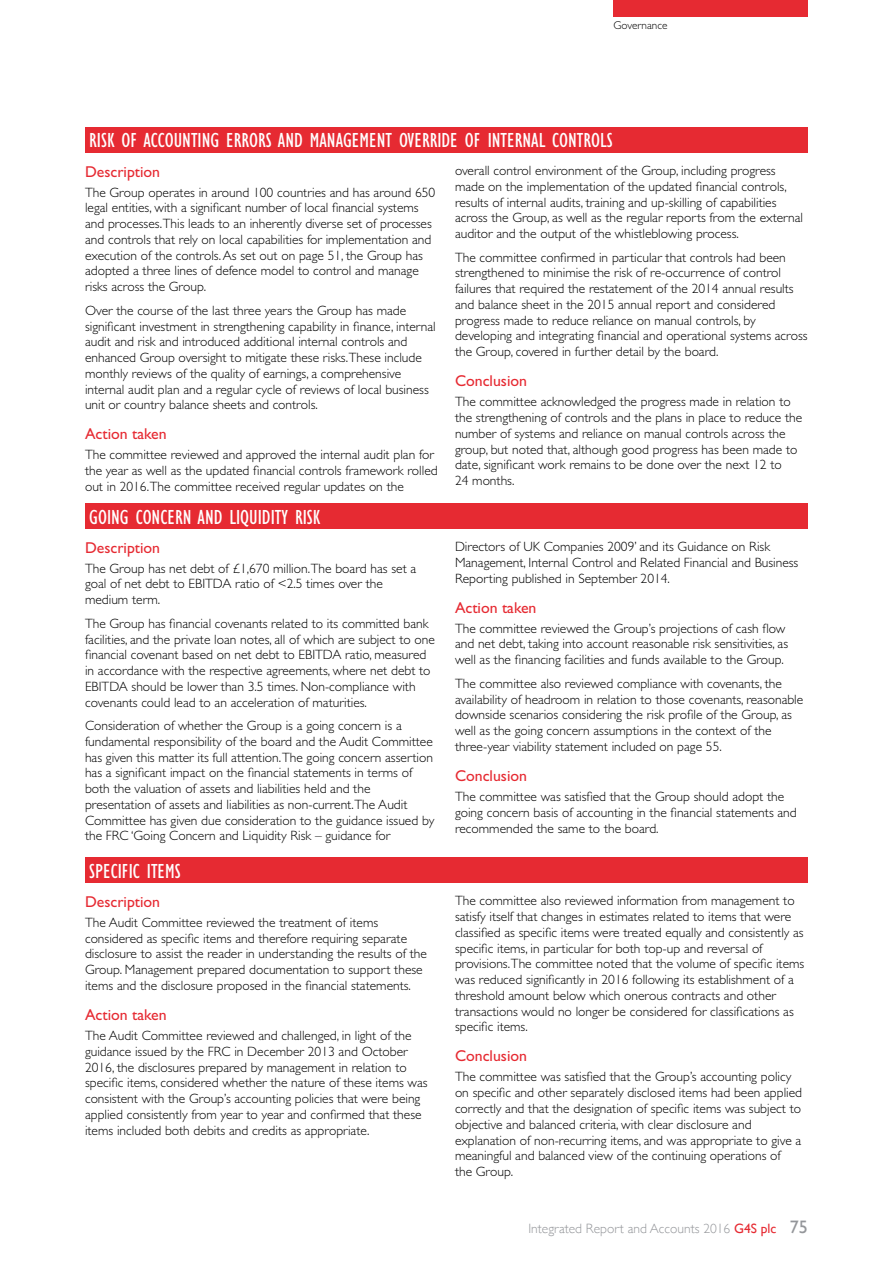
<style>
.page{position:relative;width:893px;height:1263px;background:#fff}
.page>*{position:absolute;margin:0;border:0;box-sizing:border-box;transform-origin:0 0}
.t1{font:condensed 21px "Gill Sans Std";color:#fff}
.t2{font:15.75px "Gill Sans Std";color:#e62a32}
.t3{font:300 13.5px/15.8px "Gill Sans Std";color:#000}
.t4{font:300 13.5px "Gill Sans";color:#94969a}
.t5{font:300 11.25px "Gill Sans Std";color:#000}
.s1{font-weight:400;color:#e62a32}
.s2{font-weight:400;font-size:18px}
</style>
<div class="page">
<div style="left:85px;top:128px;width:723px;height:25px;background:#e62a32"></div>
<div style="left:85px;top:504px;width:723px;height:25px;background:#e62a32"></div>
<div style="left:85px;top:858px;width:723px;height:25px;background:#e62a32"></div>
<div style="left:613px;top:0;width:195px;height:17px;background:#e62a32"></div>
<p class="t5" style="left:613px;top:19px;width:55px">Governance</p>
<h1 class="t1" style="left:89px;top:129px;width:525px">RISK OF ACCOUNTING ERRORS AND MANAGEMENT OVERRIDE OF INTERNAL CONTROLS</h1>
<p class="t2" style="left:85px;top:162px;width:77px">Description</p>
<p class="t3" style="left:85px;top:184px;width:352px">The Group operates in around 100 countries and has around 650 legal entities, with a significant number of local financial systems and processes.This leads to an inherently diverse set of processes and controls that rely on local capabilities for implementation and execution of the controls. As set out on page 51, the Group has adopted a three lines of defence model to control and manage risks across the Group.</p>
<p class="t3" style="left:85px;top:302px;width:352px">Over the course of the last three years the Group has made significant investment in strengthening capability in finance, internal audit and risk and introduced additional internal controls and enhanced Group oversight to mitigate these risks.These include monthly reviews of the quality of earnings, a comprehensive internal audit plan and a regular cycle of reviews of local business unit or country balance sheets and controls.</p>
<p class="t2" style="left:85px;top:425px;width:83px">Action taken</p>
<p class="t3" style="left:85px;top:447px;width:354px">The committee reviewed and approved the internal audit plan for the year as well as the updated financial controls framework rolled out in 2016.The committee received regular updates on the</p>
<h1 class="t1" style="left:89px;top:505px;width:232px">GOING CONCERN AND LIQUIDITY RISK</h1>
<p class="t2" style="left:85px;top:538px;width:77px">Description</p>
<p class="t3" style="left:85px;top:560px;width:333px">The Group has net debt of £1,670 million.The board has set a goal of net debt to EBITDA ratio of &lt;2.5 times over the medium term.</p>
<p class="t3" style="left:85px;top:615px;width:351px">The Group has financial covenants related to its committed bank facilities, and the private loan notes, all of which are subject to one financial covenant based on net debt to EBITDA ratio, measured in accordance with the respective agreements, where net debt to EBITDA should be lower than 3.5 times. Non-compliance with covenants could lead to an acceleration of maturities.</p>
<p class="t3" style="left:85px;top:718px;width:351px">Consideration of whether the Group is a going concern is a fundamental responsibility of the board and the Audit Committee has given this matter its full attention.The going concern assertion has a significant impact on the financial statements in terms of both the valuation of assets and liabilities held and the presentation of assets and liabilities as non-current.The Audit Committee has given due consideration to the guidance issued by the FRC ‘Going Concern and Liquidity Risk – guidance for</p>
<h1 class="t1" style="left:89px;top:859px;width:93px">SPECIFIC ITEMS</h1>
<p class="t2" style="left:85px;top:892px;width:77px">Description</p>
<p class="t3" style="left:85px;top:915px;width:343px">The Audit Committee reviewed the treatment of items considered as specific items and therefore requiring separate disclosure to assist the reader in understanding the results of the Group. Management prepared documentation to support these items and the disclosure proposed in the financial statements.</p>
<p class="t2" style="left:85px;top:1006px;width:83px">Action taken</p>
<p class="t3" style="left:85px;top:1028px;width:344px">The Audit Committee reviewed and challenged, in light of the guidance issued by the FRC in December 2013 and October 2016, the disclosures prepared by management in relation to specific items, considered whether the nature of these items was consistent with the Group’s accounting policies that were being applied consistently from year to year and confirmed that these items included both debits and credits as appropriate.</p>
<p class="t3" style="left:455px;top:163px;width:349px">overall control environment of the Group, including progress made on the implementation of the updated financial controls, results of internal audits, training and up-skilling of capabilities across the Group, as well as the regular reports from the external auditor and the output of the whistleblowing process.</p>
<p class="t3" style="left:455px;top:249px;width:354px">The committee confirmed in particular that controls had been strengthened to minimise the risk of re-occurrence of control failures that required the restatement of the 2014 annual results and balance sheet in the 2015 annual report and considered progress made to reduce reliance on manual controls, by developing and integrating financial and operational systems across the Group, covered in further detail by the board.</p>
<p class="t2" style="left:455px;top:372px;width:74px">Conclusion</p>
<p class="t3" style="left:455px;top:394px;width:349px">The committee acknowledged the progress made in relation to the strengthening of controls and the plans in place to reduce the number of systems and reliance on manual controls across the group, but noted that, although good progress has been made to date, significant work remains to be done over the next 12 to<br>24 months.</p>
<p class="t3" style="left:455px;top:539px;width:345px">Directors of UK Companies 2009’ and its Guidance on Risk<br>Management, Internal Control and Related Financial and Business<br>Reporting published in September 2014.</p>
<p class="t2" style="left:455px;top:598px;width:83px">Action taken</p>
<p class="t3" style="left:455px;top:620px;width:335px">The committee reviewed the Group’s projections of cash flow and net debt, taking into account reasonable risk sensitivities, as well as the financing facilities and funds available to the Group.</p>
<p class="t3" style="left:455px;top:676px;width:350px">The committee also reviewed compliance with covenants, the availability of headroom in relation to those covenants, reasonable downside scenarios considering the risk profile of the Group, as well as the going concern assumptions in the context of the three-year viability statement included on page 55.</p>
<p class="t2" style="left:455px;top:767px;width:74px">Conclusion</p>
<p class="t3" style="left:455px;top:789px;width:343px">The committee was satisfied that the Group should adopt the going concern basis of accounting in the financial statements and recommended the same to the board.</p>
<p class="t3" style="left:455px;top:893px;width:351px">The committee also reviewed information from management to satisfy itself that changes in estimates related to items that were classified as specific items were treated equally and consistently as specific items, in particular for both top-up and reversal of provisions.The committee noted that the volume of specific items was reduced significantly in 2016 following its establishment of a threshold amount below which onerous contracts and other transactions would no longer be considered for classifications as specific items.</p>
<p class="t2" style="left:455px;top:1047px;width:74px">Conclusion</p>
<p class="t3" style="left:455px;top:1069px;width:349px">The committee was satisfied that the Group’s accounting policy on specific and other separately disclosed items had been applied correctly and that the designation of specific items was subject to objective and balanced criteria, with clear disclosure and explanation of non-recurring items, and was appropriate to give a meaningful and balanced view of the continuing operations of<br>the Group.</p>
<p class="t4" style="left:528px;top:1218px;width:281px">Integrated Report and Accounts 2016 <span class="s1">G4S plc</span> <span class="s2">75</span></p>
</div>
